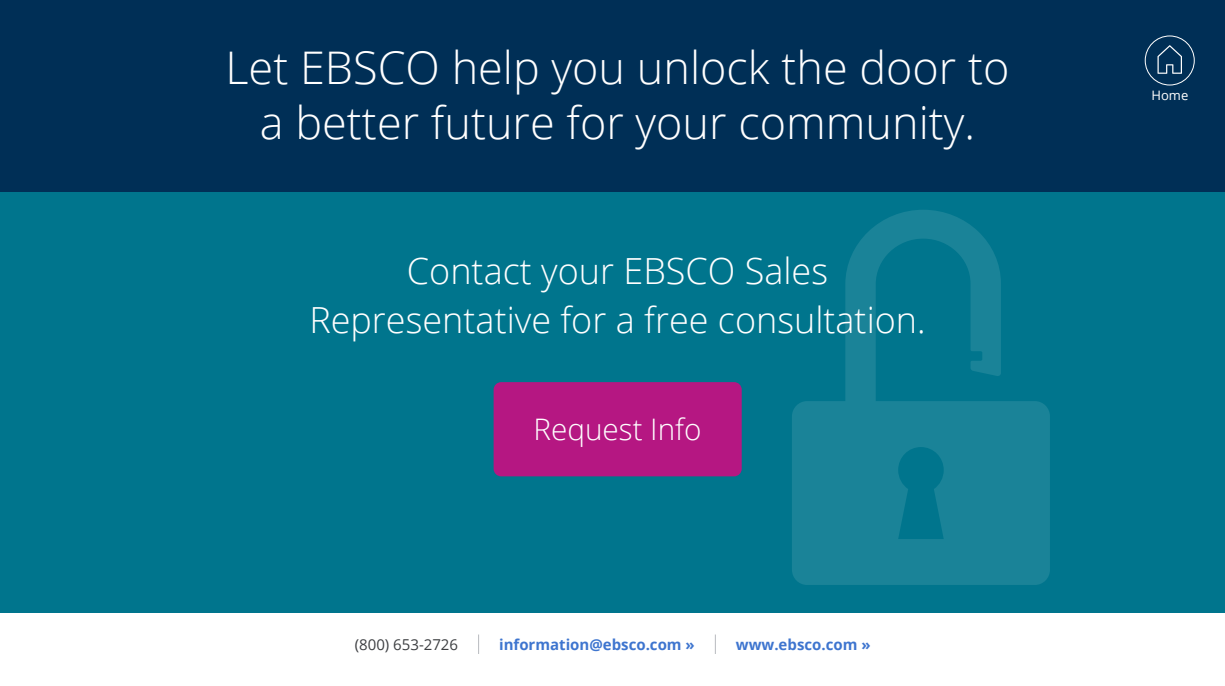
<style>
.page{position:relative;width:1225px;height:686px;background:#fff}
.page>*{position:absolute;margin:0;border:0;box-sizing:border-box;transform-origin:0 0}
.t1{font:300 45px/55px "Open Sans";color:#fff;text-align:center}
.t2{font:300 36px/49px "Open Sans";color:#fff;text-align:center}
.t3{font:300 29.7px "Open Sans";color:#fff}
.t4{font:700 15px "Open Sans";color:#3e75cf}
.t5{font:15px "Open Sans";color:#3d3f42}
.t6{font:13px "Open Sans";color:#fff}
</style>
<div class="page">
<div style="left:0;top:192px;width:1225px;height:421px;background:#00758d"></div>
<div style="left:0;top:0;width:1225px;height:192px;background:#002f56"></div>
<svg style="left:478px;top:635px;width:1px;height:19px"></svg>
<svg style="left:715px;top:635px;width:1px;height:19px"></svg>
<svg style="left:792px;top:210px;width:258px;height:375px;fill:#1a8398"></svg>
<div style="left:494px;top:382px;width:248px;height:94px;background:#b51782;border-radius:8px"></div>
<div style="left:1145px;top:35px;width:50px;height:51px;border:1px solid #fff;border-radius:50%"></div>
<svg style="left:1158px;top:45px;width:24px;height:29px"></svg>
<p class="t1" style="left:226px;top:39px;width:786px">Let EBSCO help you unlock the door to a better future for your community.</p>
<p class="t2" style="left:309px;top:245px;width:618px">Contact your EBSCO Sales<br>Representative for a free consultation.</p>
<p class="t3" style="left:534px;top:409px;width:170px">Request Info</p>
<p class="t5" style="left:355px;top:634px;width:105px">(800) 653-2726</p>
<p class="t4" style="left:499px;top:634px;width:197px">information@ebsco.com »</p>
<p class="t4" style="left:736px;top:634px;width:136px">www.ebsco.com »</p>
<p class="t6" style="left:1152px;top:87px;width:38px">Home</p>
</div>
